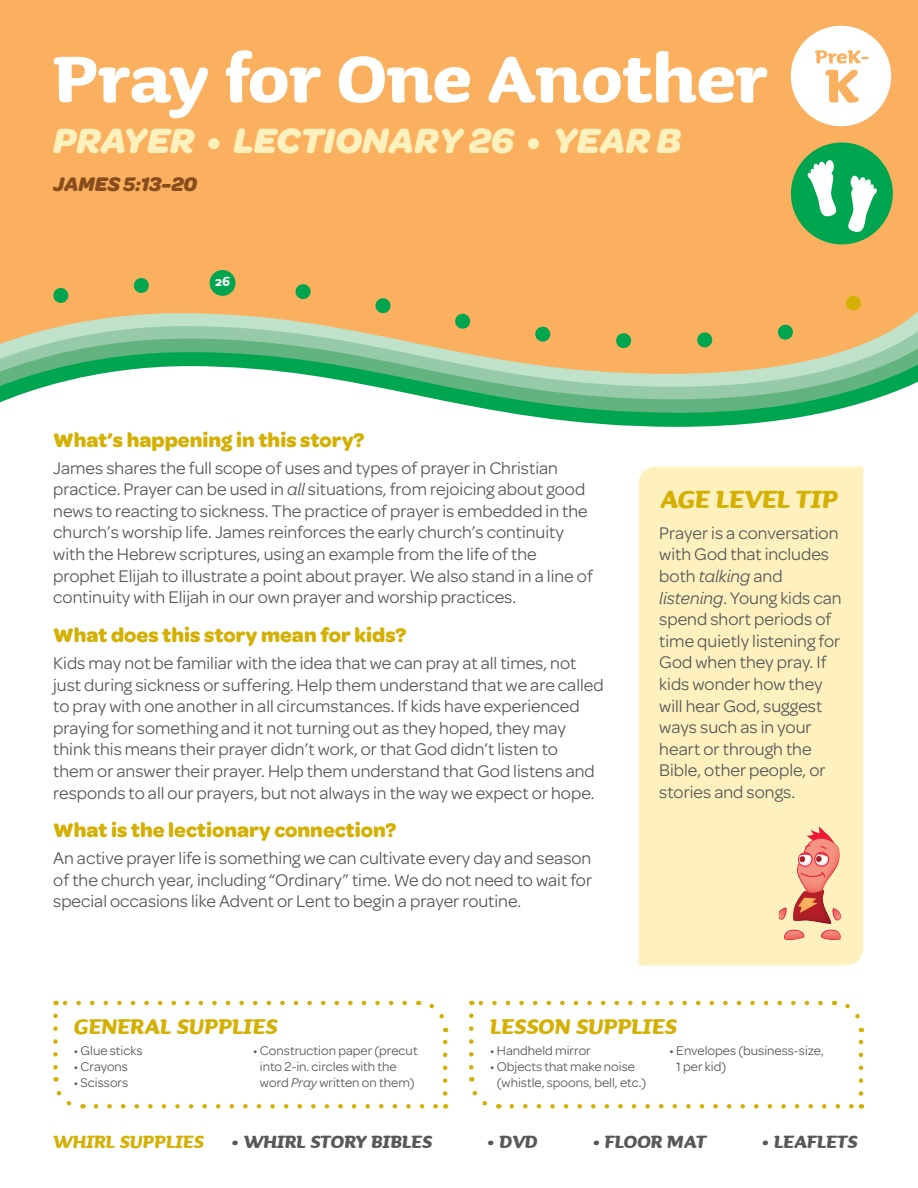
<style>
.page{position:relative;width:918px;height:1188px;background:#fff}
.page>*{position:absolute;margin:0;border:0;box-sizing:border-box;transform-origin:0 0}
.t1{font:700 84px "Sauna";color:#fff}
.t2{font:italic 700 37.5px "Omnes";color:#fef1bd}
.t3{font:italic 700 31.5px "Sauna";color:#d4b005}
.t4{font:italic 700 27px "Sauna";color:#d4b005}
.t5{font:italic 700 22.5px "Sauna";color:#57585a}
.t6{font:700 21px "Omnes";color:#d4b005}
.t7{font:italic 700 21px "Omnes";color:#894c1d}
.t8{font:18px/21.6px "Omnes";color:#57585a}
.t9{font:700 16.35px "Sauna";color:#fff}
.t10{font:13.5px/16.2px "Omnes";color:#57585a}
.s1{font-style:italic}
.s2{color:#d4b005}
</style>
<div class="page">
<div style="left:0;top:0;width:918px;height:295px;background:#fab05f"></div>
<div style="left:639px;top:467px;width:224px;height:499px;background:#fef1bd"></div>
<svg style="left:96px;top:1104px;width:342px;height:5px"></svg>
<svg style="left:62px;top:1001px;width:343px;height:4px"></svg>
<svg style="left:53px;top:1016px;width:30px;height:93px"></svg>
<svg style="left:443px;top:1028px;width:4px;height:66px"></svg>
<svg style="left:418px;top:1000px;width:26px;height:19px"></svg>
<svg style="left:512px;top:1104px;width:342px;height:5px"></svg>
<svg style="left:478px;top:1001px;width:343px;height:4px"></svg>
<svg style="left:469px;top:1016px;width:30px;height:93px"></svg>
<svg style="left:859px;top:1028px;width:4px;height:66px"></svg>
<svg style="left:834px;top:1000px;width:26px;height:19px"></svg>
<div style="left:791px;top:26px;width:100px;height:100px;background:#fff;border-radius:50%"></div>
<svg style="left:825px;top:70px;width:34px;height:33px"></svg>
<svg style="left:815px;top:50px;width:54px;height:14px"></svg>
<div style="left:791px;top:142px;width:102px;height:102px;background:#00a54f;border-radius:50%"></div>
<svg style="left:807px;top:160px;width:70px;height:75px"></svg>
<svg style="left:0;top:320px;width:918px;height:19px;background:#e6bf80"></svg>
<svg style="left:0;top:339px;width:918px;height:13px"></svg>
<svg style="left:0;top:352px;width:918px;height:75px"></svg>
<svg style="left:46px;top:268px;width:805px;height:88px;background:#e1b56c"></svg>
<div style="left:834px;top:274px;width:62px;height:49px;background:#fab05f"></div>
<div style="left:210px;top:270px;width:25px;height:26px;background:#00a54f;border-radius:50%"></div>
<img style="left:779px;top:826px;width:65px;height:115px">
<h1 class="t1" style="left:53px;top:26px;width:716px">Pray for One Another</h1>
<h2 class="t2" style="left:53px;top:119px;width:630px">PRAYER • LECTIONARY 26 • YEAR B</h2>
<p class="t7" style="left:53px;top:172px;width:146px">JAMES 5:13-20</p>
<p class="t9" style="left:215px;top:271px;width:16px">26</p>
<p class="t6" style="left:53px;top:428px;width:313px">What’s happening in this story?</p>
<p class="t8" style="left:53px;top:457px;width:541px">James shares the full scope of uses and types of prayer in Christian practice. Prayer can be used in <span class="s1">all</span> situations, from rejoicing about good news to reacting to sickness. The practice of prayer is embedded in the church’s worship life. James reinforces the early church’s continuity with the Hebrew scriptures, using an example from the life of the prophet Elijah to illustrate a point about prayer. We also stand in a line of continuity with Elijah in our own prayer and worship practices.</p>
<p class="t6" style="left:53px;top:623px;width:355px">What does this story mean for kids?</p>
<p class="t8" style="left:53px;top:652px;width:552px">Kids may not be familiar with the idea that we can pray at all times, not just during sickness or suffering. Help them understand that we are called to pray with one another in all circumstances. If kids have experienced praying for something and it not turning out as they hoped, they may think this means their prayer didn’t work, or that God didn’t listen to<br>them or answer their prayer. Help them understand that God listens and responds to all our prayers, but not always in the way we expect or hope.</p>
<p class="t6" style="left:53px;top:818px;width:345px">What is the lectionary connection?</p>
<p class="t8" style="left:53px;top:848px;width:540px;text-align:justify">An active prayer life is something we can cultivate every day and season of the church year, including “Ordinary” time. We do not need to wait for special occasions like Advent or Lent to begin a prayer routine.</p>
<h3 class="t3" style="left:660px;top:480px;width:180px">AGE LEVEL TIP</h3>
<p class="t8" style="left:659px;top:522px;width:184px">Prayer is a conversation with God that includes both <span class="s1">talking</span> and <span class="s1">listening</span>. Young kids can spend short periods of time quietly listening for<br>God when they pray. If kids wonder how they will hear God, suggest ways such as in your heart or through the<br>Bible, other people, or stories and songs.</p>
<h3 class="t4" style="left:74px;top:1010px;width:205px">GENERAL SUPPLIES</h3>
<h3 class="t4" style="left:490px;top:1010px;width:188px">LESSON SUPPLIES</h3>
<p class="t10" style="left:74px;top:1042px;width:70px">• Glue sticks</p>
<p class="t10" style="left:74px;top:1059px;width:56px">• Crayons</p>
<p class="t10" style="left:74px;top:1075px;width:56px">• Scissors</p>
<p class="t10" style="left:260px;top:1042px;width:159px;text-indent:-7px">• Construction paper (precut into 2-in. circles with the word <span class="s1">Pray</span> written on them)</p>
<p class="t10" style="left:490px;top:1042px;width:102px">• Handheld mirror</p>
<p class="t10" style="left:676px;top:1042px;width:149px;text-indent:-7px">• Envelopes (business-size,<br>1 per kid)</p>
<p class="t10" style="left:497px;top:1059px;width:151px;text-indent:-7px">• Objects that make noise (whistle, spoons, bell, etc.)</p>
<p class="t5" style="left:53px;top:1127px;width:380px"><span class="s2">WHIRL SUPPLIES</span> • WHIRL STORY BIBLES</p>
<p class="t5" style="left:487px;top:1127px;width:52px">• DVD</p>
<p class="t5" style="left:592px;top:1127px;width:116px">• FLOOR MAT</p>
<p class="t5" style="left:761px;top:1127px;width:98px">• LEAFLETS</p>
</div>
